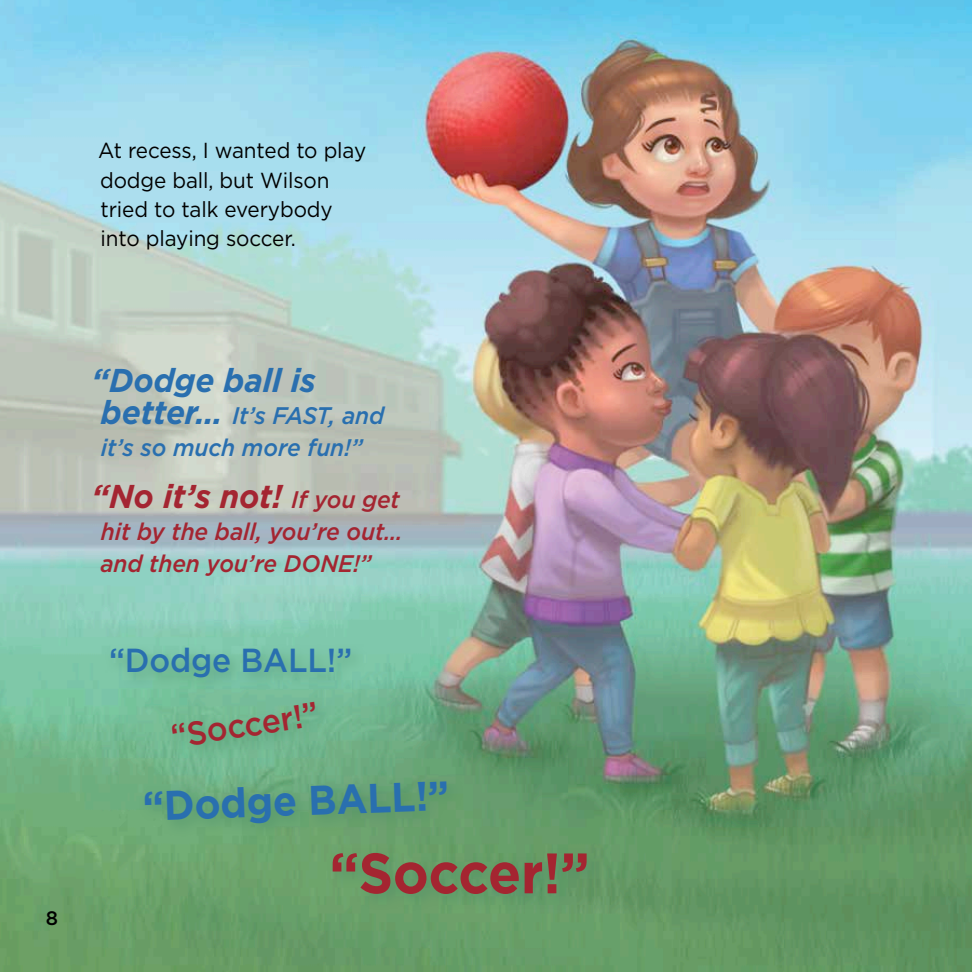
<style>
.page{position:relative;width:972px;height:972px;background:#fff}
.page>*{position:absolute;margin:0;border:0;box-sizing:border-box;transform-origin:0 0}
.t1{font:700 56.85px "Gotham";letter-spacing:-.005em;color:#a42531;scale:.95 1}
.t2{font:700 41.25px "Gotham";color:#296faf;scale:.95 1}
.t3{font:500 33.3px "Gotham";letter-spacing:-.005em;color:#296faf;scale:.95 1}
.t4{font:500 33.3px "Gotham";color:#a42531;scale:.95 1}
.t5{font:italic 700 33px "Gotham";letter-spacing:-.005em;color:#a42531;scale:.95 1}
.t6{font:italic 700 33px "Gotham";letter-spacing:-.005em;color:#296faf;scale:.95 1}
.t7{font:italic 500 24px/32.2px "Gotham";letter-spacing:-.005em;color:#a42531;scale:.95 1}
.t8{font:italic 500 24px/32.2px "Gotham";letter-spacing:-.005em;color:#296faf;scale:.95 1}
.t9{font:21.75px/29.2px "Gotham";letter-spacing:-.005em;color:#000;scale:.95 1}
.t10{font:500 19.5px "Gotham";color:#000}
.s1{font-weight:700;font-size:33px}
.s2{font-weight:500;font-size:24px}
</style>
<div class="page">
<img style="left:0;top:0;width:972px;height:972px">
<div style="left:105px;top:642px;width:262px;height:53px;background:#4a8e68;opacity:.6"></div>
<div style="left:166px;top:696px;width:166px;height:66px;background:#71b790"></div>
<div style="left:139px;top:774px;width:325px;height:67px;background:#4a8e68;opacity:.6"></div>
<div style="left:326px;top:846px;width:278px;height:65px;background:#659d69"></div>
<p class="t9" style="left:98px;top:136px;width:284px">At recess, I wanted to play dodge ball, but Wilson tried to talk everybody into playing soccer.</p>
<p class="t10" style="left:46px;top:907px;width:14px">8</p>
<h3 class="t6" style="left:91px;top:361px;width:238px">“Dodge ball is</h3>
<p class="t8" style="left:101px;top:399px;width:300px"><span class="s1">better…</span> It’s FAST, and it’s so much more fun!”</p>
<h3 class="t5" style="left:91px;top:477px;width:326px">“No it’s not! <span class="s2">If you get</span></h3>
<p class="t7" style="left:100px;top:515px;width:320px">hit by the ball, you’re out… and then you’re DONE!”</p>
<h3 class="t3" style="left:109px;top:642px;width:257px">“Dodge BALL!”</h3>
<h3 class="t4" style="left:168px;top:718px;width:158px;rotate:-9deg">“Soccer!”</h3>
<h2 class="t2" style="left:142px;top:782px;width:324px;rotate:-2deg">“Dodge BALL!”</h2>
<h1 class="t1" style="left:330px;top:840px;width:275px">“Soccer!”</h1>
</div>
